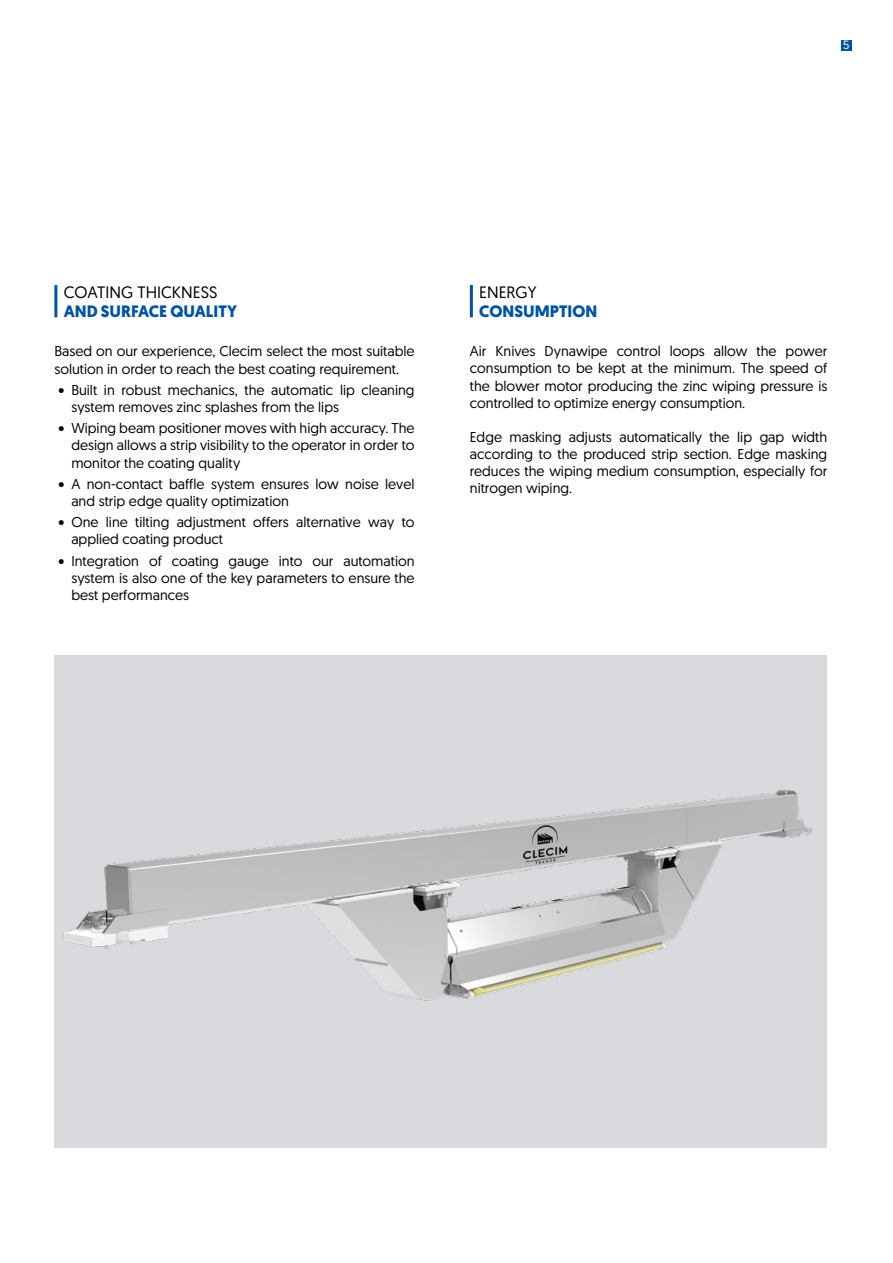
<style>
.page{position:relative;width:893px;height:1263px;background:#fff}
.page>*{position:absolute;margin:0;border:0;box-sizing:border-box;transform-origin:0 0}
.t1{font:700 16.5px "Geomanist";color:#0053a5}
.t2{font:16.5px "Geomanist";color:#000}
.t3{font:14.25px/17.1px "Geomanist";color:#000}
.t4{font:12px "Geomanist";color:#fff}
</style>
<div class="page">
<div style="left:841px;top:40px;width:10px;height:11px;background:#0053a5"></div>
<hr style="left:54px;top:285px;width:3px;height:32px;background:#0053a5">
<hr style="left:470px;top:285px;width:3px;height:32px;background:#0053a5">
<div style="left:54px;top:656px;width:773px;height:492px;background:#d8dade"></div>
<img style="left:63px;top:790px;width:749px;height:211px">
<p class="t4" style="left:843px;top:37px;width:8px">5</p>
<p class="t2" style="left:64px;top:281px;width:155px">COATING THICKNESS</p>
<p class="t1" style="left:64px;top:301px;width:175px">AND SURFACE QUALITY</p>
<p class="t3" style="left:54px;top:342px;width:362px">Based on our experience, Clecim select the most suitable solution in order to reach the best coating requirement.</p>
<p class="t3" style="left:71px;top:381px;width:345px;text-indent:-13px">• Built in robust mechanics, the automatic lip cleaning system removes zinc splashes from the lips</p>
<p class="t3" style="left:71px;top:419px;width:345px;text-align:justify;text-indent:-13px">• Wiping beam positioner moves with high accuracy. The design allows a strip visibility to the operator in order to monitor the coating quality</p>
<p class="t3" style="left:71px;top:475px;width:345px;text-indent:-13px">• A non-contact baffle system ensures low noise level and strip edge quality optimization</p>
<p class="t3" style="left:71px;top:513px;width:345px;text-indent:-13px">• One line tilting adjustment offers alternative way to applied coating product</p>
<p class="t3" style="left:71px;top:552px;width:345px;text-align:justify;text-indent:-13px">• Integration of coating gauge into our automation system is also one of the key parameters to ensure the best performances</p>
<p class="t2" style="left:479px;top:281px;width:59px">ENERGY</p>
<p class="t1" style="left:479px;top:301px;width:120px">CONSUMPTION</p>
<p class="t3" style="left:470px;top:342px;width:359px;text-align:justify">Air Knives Dynawipe control loops allow the power consumption to be kept at the minimum. The speed of the blower motor producing the zinc wiping pressure is controlled to optimize energy consumption.</p>
<p class="t3" style="left:470px;top:428px;width:359px;text-align:justify">Edge masking adjusts automatically the lip gap width according to the produced strip section. Edge masking reduces the wiping medium consumption, especially for nitrogen wiping.</p>
</div>
